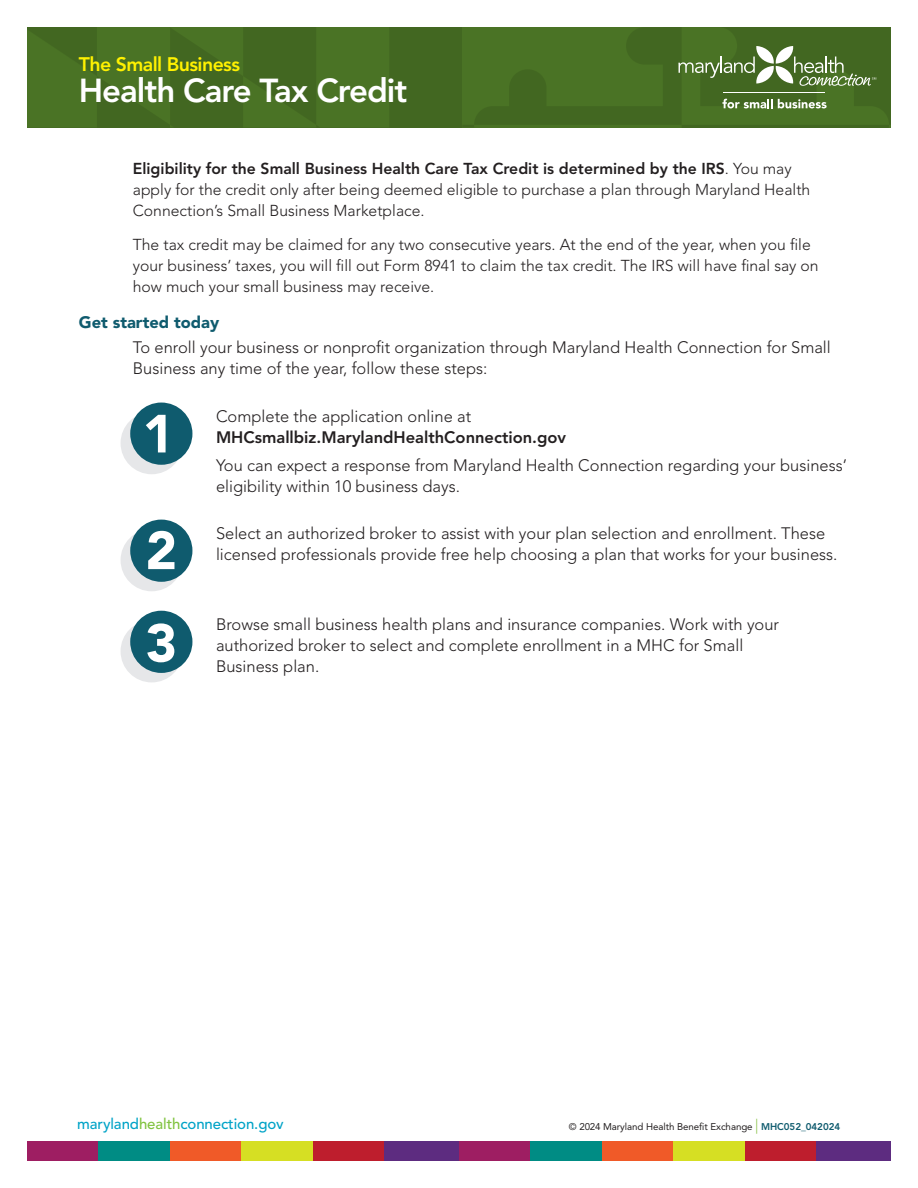
<style>
.page{position:relative;width:918px;height:1188px;background:#fff}
.page>*{position:absolute;margin:0;border:0;box-sizing:border-box;transform-origin:0 0}
.t1{font:900 53.25px "Avenir LT Std";color:#fff}
.t2{font:800 33px "Avenir LT Std";letter-spacing:-.03em;color:#fff}
.t3{font:800 19.5px "Avenir LT Std";letter-spacing:-.03em;color:#fff101}
._11pt_text{font:300 16.5px/21px "Avenir LT Std";color:#231f20}
._11pt_text-2{font:800 16.5px/21px "Avenir LT Std";color:#231f20}
.Blue_subhead{font:900 16.5px "Avenir LT Std";color:#0f5b6e}
._11pt_text-3{font:300 15.75px/21px "Avenir LT Std";color:#231f20}
.t4{font:500 15px "Avenir LT Std";letter-spacing:-.005em;color:#00a3c7}
.t5{font:9.75px "Avenir LT Std";letter-spacing:-.005em;color:#231f20}
.s1{font-weight:800}
.s2{font-weight:300}
.s3{color:#81c340}
.s4{font-weight:300;font-size:15px;color:#89c248}
.s5{font-weight:800;color:#0f5b6e}
</style>
<div class="page">
<div style="left:27px;top:1142px;width:74px;height:19px;background:#9e1e62"></div>
<div style="left:459px;top:1142px;width:74px;height:19px;background:#9e1e62"></div>
<div style="left:99px;top:1142px;width:74px;height:19px;background:#008c84"></div>
<div style="left:531px;top:1142px;width:74px;height:19px;background:#008c84"></div>
<div style="left:170px;top:1142px;width:74px;height:19px;background:#f05a28"></div>
<div style="left:602px;top:1142px;width:74px;height:19px;background:#f05a28"></div>
<div style="left:242px;top:1142px;width:74px;height:19px;background:#d6df23"></div>
<div style="left:674px;top:1142px;width:74px;height:19px;background:#d6df23"></div>
<div style="left:313px;top:1142px;width:74px;height:19px;background:#be1e2d"></div>
<div style="left:745px;top:1142px;width:74px;height:19px;background:#be1e2d"></div>
<div style="left:385px;top:1142px;width:74px;height:19px;background:#5d2c80"></div>
<div style="left:817px;top:1142px;width:74px;height:19px;background:#5d2c80"></div>
<div style="left:27px;top:27px;width:435px;height:101px;background:#426721"></div>
<svg style="left:27px;top:27px;width:362px;height:100px"></svg>
<div style="left:121px;top:412px;width:62px;height:62px;background:#e6e7e9;border-radius:50%"></div>
<div style="left:130px;top:403px;width:62px;height:62px;background:#0f5b6e;border-radius:50%"></div>
<div style="left:121px;top:529px;width:62px;height:62px;background:#e6e7e9;border-radius:50%"></div>
<div style="left:130px;top:520px;width:62px;height:62px;background:#0f5b6e;border-radius:50%"></div>
<div style="left:121px;top:620px;width:62px;height:62px;background:#e6e7e9;border-radius:50%"></div>
<div style="left:130px;top:611px;width:62px;height:62px;background:#0f5b6e;border-radius:50%"></div>
<svg style="left:462px;top:27px;width:429px;height:101px"></svg>
<hr style="left:723px;top:92px;width:102px;height:1px;background:#fff">
<p class="t3" style="left:79px;top:52px;width:163px">The Small Business</p>
<p class="t2" style="left:79px;top:71px;width:330px">Health Care Tax Credit</p>
<p class="_11pt_text-3" style="left:133px;top:158px;width:679px"><span class="s1">Eligibility for the Small Business Health Care Tax Credit is determined by the IRS</span>. You may apply for the credit only after being deemed eligible to purchase a plan through Maryland Health<br>Connection’s Small Business Marketplace.</p>
<p class="_11pt_text-3" style="left:133px;top:235px;width:687px">The tax credit may be claimed for any two consecutive years. At the end of the year, when you file your business’ taxes, you will fill out Form 8941 to claim the tax credit. The IRS will have final say on how much your small business may receive.</p>
<p class="Blue_subhead" style="left:79px;top:313px;width:142px">Get started today</p>
<p class="_11pt_text" style="left:133px;top:337px;width:700px">To enroll your business or nonprofit organization through Maryland Health Connection for Small<br>Business any time of the year, follow these steps:</p>
<p class="t1" style="left:143px;top:402px;width:33px">1</p>
<p class="_11pt_text-2" style="left:216px;top:406px;width:352px"><span class="s2">Complete the application online at<br></span>MHCsmallbiz.MarylandHealthConnection.gov</p>
<p class="_11pt_text" style="left:216px;top:454px;width:633px">You can expect a response from Maryland Health Connection regarding your business’ eligibility within 10 business days.</p>
<p class="t1" style="left:146px;top:518px;width:33px">2</p>
<p class="_11pt_text" style="left:216px;top:523px;width:623px">Select an authorized broker to assist with your plan selection and enrollment. These licensed professionals provide free help choosing a plan that works for your business.</p>
<p class="t1" style="left:146px;top:611px;width:33px">3</p>
<p class="_11pt_text" style="left:216px;top:614px;width:565px">Browse small business health plans and insurance companies. Work with your authorized broker to select and complete enrollment in a MHC for Small<br>Business plan.</p>
<p class="t4" style="left:77px;top:1115px;width:208px">maryland<span class="s3">health</span>connection.gov</p>
<p class="t5" style="left:569px;top:1121px;width:273px">© 2024 Maryland Health Benefit Exchange <span class="s4">|</span> <span class="s5">MHC052_042024</span></p>
</div>
